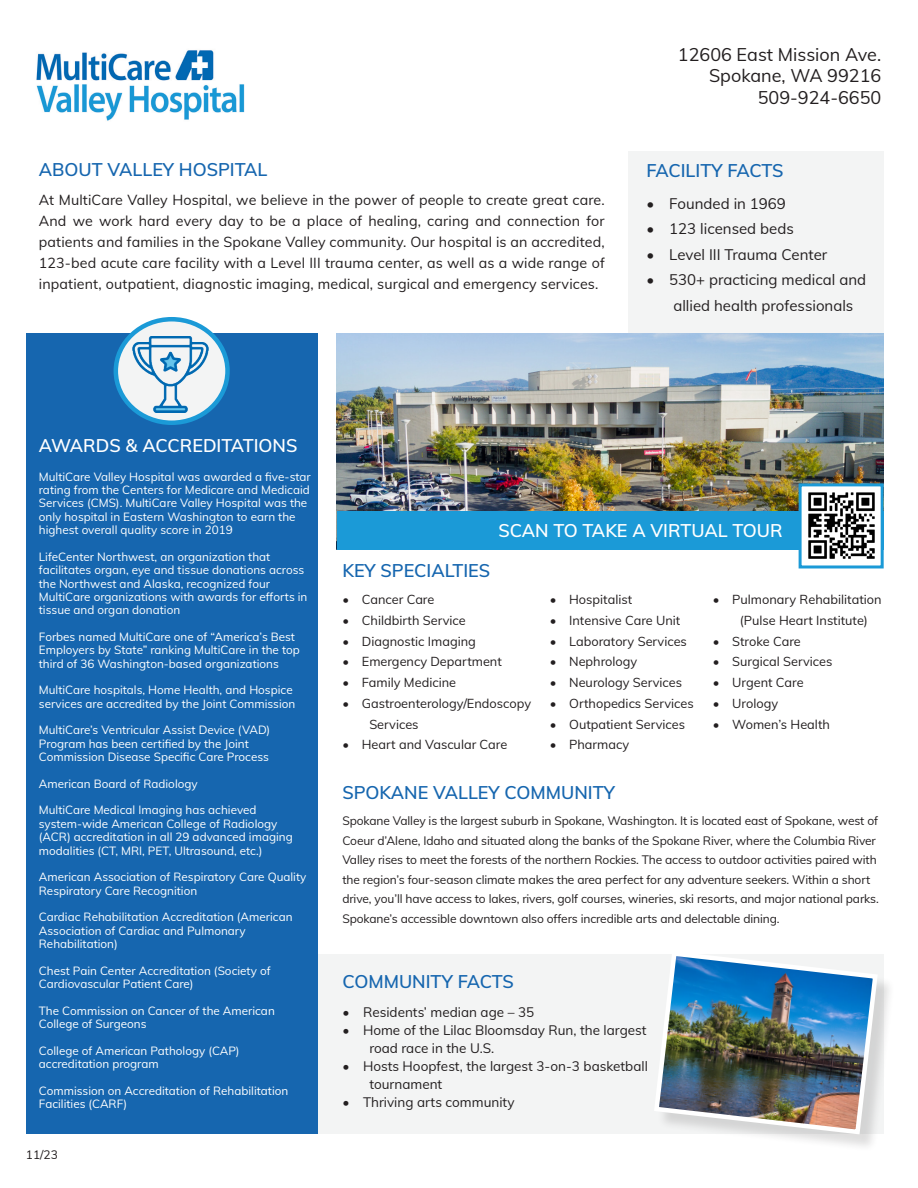
<style>
.page{position:relative;width:918px;height:1188px;background:#fff}
.page>*{position:absolute;margin:0;border:0;box-sizing:border-box;transform-origin:0 0}
.t1{font:600 18px "Mulish";color:#1666af}
.t2{font:18px "Mulish";color:#231f20}
.t3{font:600 18px "Mulish";color:#fff}
.t4{font:15px/25.5px "Mulish";color:#231f20}
.t5{font:14.25px/21px "Mulish";letter-spacing:.01em;color:#231f20;text-align:justify}
.t6{font:13.5px/18px "Mulish";color:#231f20}
.t7{font:12.75px/20.7px "Mulish";color:#231f20}
.t8{font:12px/19.5px "Mulish";letter-spacing:-.01em;color:#231f20}
.t9{font:11.7px/13.4px "Mulish";color:#fff}
</style>
<div class="page">
<div style="left:286px;top:954px;width:598px;height:180px;background:#f3f4f4"></div>
<div style="left:629px;top:151px;width:255px;height:206px;background:#f3f4f4"></div>
<div style="left:26px;top:334px;width:292px;height:800px;background:#1666af"></div>
<img style="left:337px;top:334px;width:547px;height:177px">
<img style="left:36px;top:50px;width:209px;height:71px">
<svg style="left:116px;top:319px;width:112px;height:104px;fill:#f3f4f4"></svg>
<div style="left:114px;top:317px;width:116px;height:108px;border:4px solid #1b9ad7;border-radius:50%"></div>
<img style="left:133px;top:337px;width:76px;height:76px">
<div style="left:657px;top:954px;width:239px;height:199px;background:#231f20;opacity:.15"></div>
<img style="left:655px;top:954px;width:225px;height:183px">
<div style="left:337px;top:511px;width:547px;height:39px;background:#1b9ad7"></div>
<img style="left:803px;top:487px;width:77px;height:72px">
<div style="left:799px;top:483px;width:85px;height:85px;border:3px solid #1b9ad7"></div>
<p class="t1" style="left:39px;top:156px;width:230px">ABOUT VALLEY HOSPITAL</p>
<p class="t5" style="left:39px;top:189px;width:567px">At MultiCare Valley Hospital, we believe in the power of people to create great care.<br>And we work hard every day to be a place of healing, caring and connection for patients and families in the Spokane Valley community. Our hospital is an accredited, 123-bed acute care facility with a Level III trauma center, as well as a wide range of inpatient, outpatient, diagnostic imaging, medical, surgical and emergency services.</p>
<p class="t2" style="left:678px;top:41px;width:205px">12606 East Mission Ave.</p>
<p class="t2" style="left:709px;top:63px;width:174px">Spokane, WA 99216</p>
<p class="t2" style="left:758px;top:84px;width:125px">509-924-6650</p>
<p class="t1" style="left:646px;top:157px;width:139px">FACILITY FACTS</p>
<p class="t4" style="left:646px;top:190px;width:141px">• Founded in 1969</p>
<p class="t4" style="left:646px;top:216px;width:149px">• 123 licensed beds</p>
<p class="t4" style="left:646px;top:241px;width:183px">• Level III Trauma Center</p>
<p class="t4" style="left:673px;top:267px;width:194px;text-indent:-27px">• 530+ practicing medical and allied health professionals</p>
<p class="t3" style="left:39px;top:433px;width:260px">AWARDS &amp; ACCREDITATIONS</p>
<p class="t9" style="left:39px;top:469px;width:273px">MultiCare Valley Hospital was awarded a five-star rating from the Centers for Medicare and Medicaid Services (CMS). MultiCare Valley Hospital was the only hospital in Eastern Washington to earn the highest overall quality score in 2019</p>
<p class="t9" style="left:39px;top:549px;width:270px">LifeCenter Northwest, an organization that facilitates organ, eye and tissue donations across the Northwest and Alaska, recognized four MultiCare organizations with awards for efforts in tissue and organ donation</p>
<p class="t9" style="left:39px;top:629px;width:262px">Forbes named MultiCare one of “America’s Best<br>Employers by State” ranking MultiCare in the top third of 36 Washington-based organizations</p>
<p class="t9" style="left:39px;top:683px;width:258px">MultiCare hospitals, Home Health, and Hospice services are accredited by the Joint Commission</p>
<p class="t9" style="left:39px;top:723px;width:233px">MultiCare’s Ventricular Assist Device (VAD)<br>Program has been certified by the Joint<br>Commission Disease Specific Care Process</p>
<p class="t9" style="left:39px;top:776px;width:160px">American Board of Radiology</p>
<p class="t9" style="left:39px;top:803px;width:255px">MultiCare Medical Imaging has achieved system-wide American College of Radiology (ACR) accreditation in all 29 advanced imaging modalities (CT, MRI, PET, Ultrasound, etc.)</p>
<p class="t9" style="left:39px;top:870px;width:269px">American Association of Respiratory Care Quality<br>Respiratory Care Recognition</p>
<p class="t9" style="left:39px;top:910px;width:255px">Cardiac Rehabilitation Accreditation (American<br>Association of Cardiac and Pulmonary<br>Rehabilitation)</p>
<p class="t9" style="left:39px;top:963px;width:233px">Chest Pain Center Accreditation (Society of<br>Cardiovascular Patient Care)</p>
<p class="t9" style="left:39px;top:1003px;width:237px">The Commission on Cancer of the American<br>College of Surgeons</p>
<p class="t9" style="left:39px;top:1043px;width:202px">College of American Pathology (CAP) accreditation program</p>
<p class="t9" style="left:39px;top:1083px;width:251px">Commission on Accreditation of Rehabilitation<br>Facilities (CARF)</p>
<p class="t8" style="left:26px;top:1145px;width:34px">11/23</p>
<p class="t3" style="left:498px;top:518px;width:286px">SCAN TO TAKE A VIRTUAL TOUR</p>
<p class="t1" style="left:342px;top:558px;width:149px">KEY SPECIALTIES</p>
<p class="t7" style="left:342px;top:589px;width:94px">• Cancer Care</p>
<p class="t7" style="left:342px;top:609px;width:125px">• Childbirth Service</p>
<p class="t7" style="left:342px;top:630px;width:135px">• Diagnostic Imaging</p>
<p class="t7" style="left:342px;top:651px;width:161px">• Emergency Department</p>
<p class="t7" style="left:342px;top:672px;width:115px">• Family Medicine</p>
<p class="t7" style="left:369px;top:692px;width:163px;text-indent:-27px">• Gastroenterology/Endoscopy<br>Services</p>
<p class="t7" style="left:342px;top:734px;width:166px">• Heart and Vascular Care</p>
<p class="t7" style="left:550px;top:589px;width:84px">• Hospitalist</p>
<p class="t7" style="left:550px;top:609px;width:132px">• Intensive Care Unit</p>
<p class="t7" style="left:550px;top:630px;width:139px">• Laboratory Services</p>
<p class="t7" style="left:550px;top:651px;width:89px">• Nephrology</p>
<p class="t7" style="left:550px;top:672px;width:134px">• Neurology Services</p>
<p class="t7" style="left:550px;top:692px;width:146px">• Orthopedics Services</p>
<p class="t7" style="left:550px;top:713px;width:137px">• Outpatient Services</p>
<p class="t7" style="left:550px;top:734px;width:81px">• Pharmacy</p>
<p class="t1" style="left:342px;top:779px;width:274px">SPOKANE VALLEY COMMUNITY</p>
<p class="t7" style="left:740px;top:589px;width:143px;text-indent:-27px">• Pulmonary Rehabilitation (Pulse Heart Institute)</p>
<p class="t7" style="left:713px;top:630px;width:90px">• Stroke Care</p>
<p class="t7" style="left:713px;top:651px;width:121px">• Surgical Services</p>
<p class="t7" style="left:713px;top:672px;width:92px">• Urgent Care</p>
<p class="t7" style="left:713px;top:692px;width:67px">• Urology</p>
<p class="t7" style="left:713px;top:713px;width:119px">• Women’s Health</p>
<p class="t8" style="left:342px;top:810px;width:538px">Spokane Valley is the largest suburb in Spokane, Washington. It is located east of Spokane, west of Coeur d’Alene, Idaho and situated along the banks of the Spokane River, where the Columbia River Valley rises to meet the forests of the northern Rockies. The access to outdoor activities paired with the region’s four-season climate makes the area perfect for any adventure seekers. Within a short drive, you’ll have access to lakes, rivers, golf courses, wineries, ski resorts, and major national parks.<br>Spokane’s accessible downtown also offers incredible arts and delectable dining.</p>
<p class="t1" style="left:342px;top:968px;width:173px">COMMUNITY FACTS</p>
<p class="t6" style="left:342px;top:1003px;width:193px">• Residents’ median age – 35</p>
<p class="t6" style="left:369px;top:1021px;width:279px;text-indent:-27px">• Home of the Lilac Bloomsday Run, the largest road race in the U.S.</p>
<p class="t6" style="left:369px;top:1057px;width:280px;text-indent:-27px">• Hosts Hoopfest, the largest 3-on-3 basketball tournament</p>
<p class="t6" style="left:342px;top:1093px;width:174px">• Thriving arts community</p>
</div>
